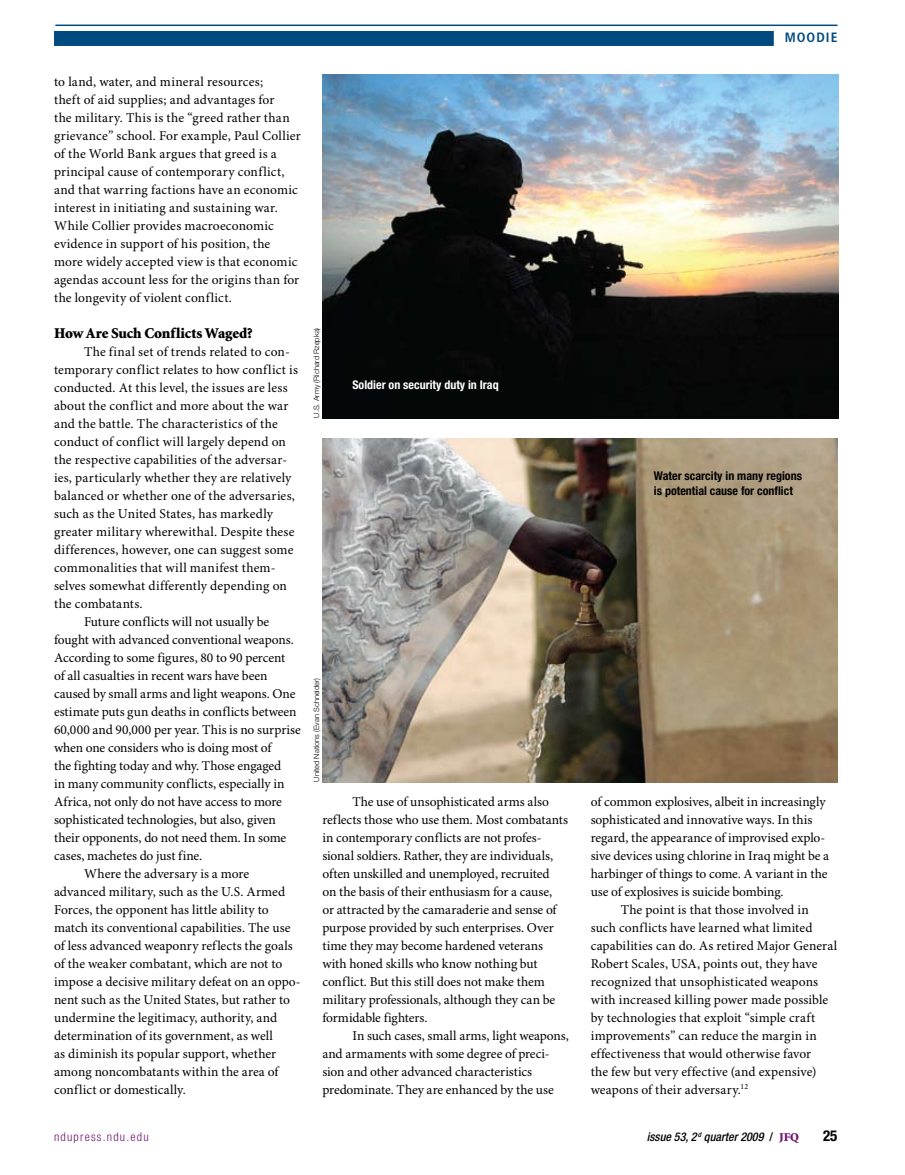
<style>
.page{position:relative;width:905px;height:1175px;background:#fff}
.page>*{position:absolute;margin:0;border:0;box-sizing:border-box;transform-origin:0 0}
.t1{font:900 15px "Minion Std";letter-spacing:-.005em;color:#000}
.t2{font:700 condensed 15px "Helvetica Neue LT Std";color:#000}
.t3{font:13.5px/18px "Minion Pro";letter-spacing:.005em;color:#000}
.t4{font:13.5px "Minion Pro";letter-spacing:-.015em;color:#000}
.t5{font:700 condensed 13.5px "Frutiger LT Std";letter-spacing:.075em;color:#004a80}
.t6{font:700 condensed 12px/15px "Helvetica Neue LT Std";color:#000}
.t7{font:700 condensed 12px "Helvetica Neue LT Std";color:#fff}
.t8{font:italic 500 condensed 12px "Helvetica Neue LT Std";color:#000}
.t9{font:300 condensed 12px "Helvetica Neue LT Std";letter-spacing:.1em;color:#711471}
.t10{font:300 7.5px "Helvetica Neue LT Std";color:#000}
.s1{font-style:normal}
.s2{font-family:"Minion Std";font-weight:900;font-style:normal;font-stretch:normal;color:#711471}
</style>
<div class="page">
<hr style="left:55px;top:25px;width:782px;height:1px;background:#004a80">
<div style="left:54px;top:31px;width:719px;height:15px;background:#004a80"></div>
<img style="left:322px;top:74px;width:516px;height:344px">
<img style="left:322px;top:438px;width:515px;height:344px">
<p class="t3" style="left:54px;top:73px;width:248px">to land, water, and mineral resources;<br>theft of aid supplies; and advantages for<br>the military. This is the “greed rather than grievance” school. For example, Paul Collier of the World Bank argues that greed is a principal cause of contemporary conflict, and that warring factions have an economic interest in initiating and sustaining war.<br>While Collier provides macroeconomic evidence in support of his position, the more widely accepted view is that economic agendas account less for the origins than for the longevity of violent conflict.</p>
<p class="t1" style="left:54px;top:325px;width:200px">How Are Such Conflicts Waged?</p>
<p class="t3" style="left:84px;top:343px;width:207px">The final set of trends related to con-</p>
<p class="t3" style="left:54px;top:361px;width:245px">temporary conflict relates to how conflict is</p>
<p class="t3" style="left:54px;top:379px;width:235px">conducted. At this level, the issues are less</p>
<p class="t3" style="left:54px;top:397px;width:236px">about the conflict and more about the war</p>
<p class="t3" style="left:54px;top:415px;width:225px">and the battle. The characteristics of the</p>
<p class="t3" style="left:54px;top:433px;width:233px">conduct of conflict will largely depend on</p>
<p class="t3" style="left:54px;top:451px;width:235px">the respective capabilities of the adversar-</p>
<p class="t3" style="left:54px;top:469px;width:239px">ies, particularly whether they are relatively</p>
<p class="t3" style="left:54px;top:487px;width:242px">balanced or whether one of the adversaries,</p>
<p class="t3" style="left:54px;top:505px;width:220px">such as the United States, has markedly</p>
<p class="t3" style="left:54px;top:523px;width:242px">greater military wherewithal. Despite these</p>
<p class="t3" style="left:54px;top:541px;width:241px">differences, however, one can suggest some</p>
<p class="t3" style="left:54px;top:559px;width:223px">commonalities that will manifest them-</p>
<p class="t3" style="left:54px;top:577px;width:234px">selves somewhat differently depending on</p>
<p class="t3" style="left:54px;top:595px;width:90px">the combatants.</p>
<p class="t3" style="left:84px;top:613px;width:187px">Future conflicts will not usually be</p>
<p class="t3" style="left:54px;top:631px;width:241px">fought with advanced conventional weapons.</p>
<p class="t3" style="left:54px;top:649px;width:232px">According to some figures, 80 to 90 percent</p>
<p class="t3" style="left:54px;top:667px;width:215px">of all casualties in recent wars have been</p>
<p class="t3" style="left:54px;top:685px;width:243px">caused by small arms and light weapons. One</p>
<p class="t3" style="left:54px;top:703px;width:244px">estimate puts gun deaths in conflicts between</p>
<p class="t3" style="left:54px;top:721px;width:248px">60,000 and 90,000 per year. This is no surprise</p>
<p class="t3" style="left:54px;top:739px;width:219px">when one considers who is doing most of</p>
<p class="t3" style="left:54px;top:757px;width:229px">the fighting today and why. Those engaged</p>
<p class="t3" style="left:54px;top:775px;width:232px">in many community conflicts, especially in</p>
<p class="t4" style="left:54px;top:793px;width:229px">Africa, not only do not have access to more</p>
<p class="t3" style="left:54px;top:811px;width:223px">sophisticated technologies, but also, given</p>
<p class="t4" style="left:54px;top:829px;width:234px">their opponents, do not need them. In some</p>
<p class="t3" style="left:54px;top:847px;width:150px">cases, machetes do just fine.</p>
<p class="t3" style="left:84px;top:865px;width:167px">Where the adversary is a more</p>
<p class="t3" style="left:54px;top:883px;width:233px">advanced military, such as the U.S. Armed</p>
<p class="t3" style="left:54px;top:901px;width:216px">Forces, the opponent has little ability to</p>
<p class="t3" style="left:54px;top:919px;width:238px">match its conventional capabilities. The use</p>
<p class="t3" style="left:54px;top:937px;width:240px">of less advanced weaponry reflects the goals</p>
<p class="t3" style="left:54px;top:955px;width:230px">of the weaker combatant, which are not to</p>
<p class="t3" style="left:54px;top:973px;width:248px">impose a decisive military defeat on an oppo-</p>
<p class="t3" style="left:54px;top:991px;width:237px">nent such as the United States, but rather to</p>
<p class="t3" style="left:54px;top:1009px;width:225px">undermine the legitimacy, authority, and</p>
<p class="t3" style="left:54px;top:1027px;width:220px">determination of its government, as well</p>
<p class="t3" style="left:54px;top:1045px;width:224px">as diminish its popular support, whether</p>
<p class="t3" style="left:54px;top:1063px;width:226px">among noncombatants within the area of</p>
<p class="t3" style="left:54px;top:1081px;width:133px">conflict or domestically.</p>
<p class="t10" style="left:312px;top:417px;width:91px;rotate:-90deg">U.S. Army (Richard Rzepka)</p>
<p class="t7" style="left:352px;top:377px;width:148px">Soldier on security duty in Iraq</p>
<p class="t10" style="left:312px;top:781px;width:105px;rotate:-90deg">United Nations (Evan Schneider)</p>
<p class="t3" style="left:322px;top:793px;width:247px;text-indent:30px">The use of unsophisticated arms also reflects those who use them. Most combatants in contemporary conflicts are not profes&shy;sional soldiers. Rather, they are individuals, often unskilled and unemployed, recruited<br>on the basis of their enthusiasm for a cause,<br>or attracted by the camaraderie and sense of purpose provided by such enterprises. Over time they may become hardened veterans with honed skills who know nothing but conflict. But this still does not make them military professionals, although they can be formidable fighters.</p>
<p class="t3" style="left:322px;top:1027px;width:248px;text-indent:30px">In such cases, small arms, light weapons, and armaments with some degree of preci&shy;sion and other advanced characteristics predominate. They are enhanced by the use</p>
<p class="t5" style="left:784px;top:30px;width:54px">MOODIE</p>
<p class="t6" style="left:654px;top:468px;width:149px">Water scarcity in many regions is potential cause for conflict</p>
<p class="t3" style="left:590px;top:792px;width:236px">of common explosives, albeit in increasingly</p>
<p class="t3" style="left:590px;top:810px;width:223px">sophisticated and innovative ways. In this</p>
<p class="t3" style="left:590px;top:828px;width:236px">regard, the appearance of improvised explo-</p>
<p class="t3" style="left:590px;top:846px;width:240px">sive devices using chlorine in Iraq might be a</p>
<p class="t3" style="left:590px;top:864px;width:238px">harbinger of things to come. A variant in the</p>
<p class="t3" style="left:590px;top:882px;width:194px">use of explosives is suicide bombing.</p>
<p class="t3" style="left:620px;top:900px;width:190px">The point is that those involved in</p>
<p class="t3" style="left:590px;top:918px;width:223px">such conflicts have learned what limited</p>
<p class="t3" style="left:590px;top:936px;width:248px">capabilities can do. As retired Major General</p>
<p class="t3" style="left:590px;top:954px;width:228px">Robert Scales, USA, points out, they have</p>
<p class="t3" style="left:590px;top:972px;width:229px">recognized that unsophisticated weapons</p>
<p class="t3" style="left:590px;top:990px;width:239px">with increased killing power made possible</p>
<p class="t3" style="left:590px;top:1008px;width:226px">by technologies that exploit “simple craft</p>
<p class="t3" style="left:590px;top:1026px;width:227px">improvements” can reduce the margin in</p>
<p class="t3" style="left:590px;top:1044px;width:222px">effectiveness that would otherwise favor</p>
<p class="t3" style="left:590px;top:1062px;width:227px">the few but very effective (and expensive)</p>
<p class="t3" style="left:590px;top:1080px;width:159px">weapons of their adversary.<sup>12</sup></p>
<p class="t9" style="left:54px;top:1129px;width:96px">ndupress.ndu.edu</p>
<p class="t8" style="left:646px;top:1129px;width:154px">issue 53, 2 <sup>d</sup> quarter 2009 <span class="s1">/</span> <span class="s2">JFQ</span></p>
<p class="t2" style="left:823px;top:1126px;width:16px">25</p>
</div>
